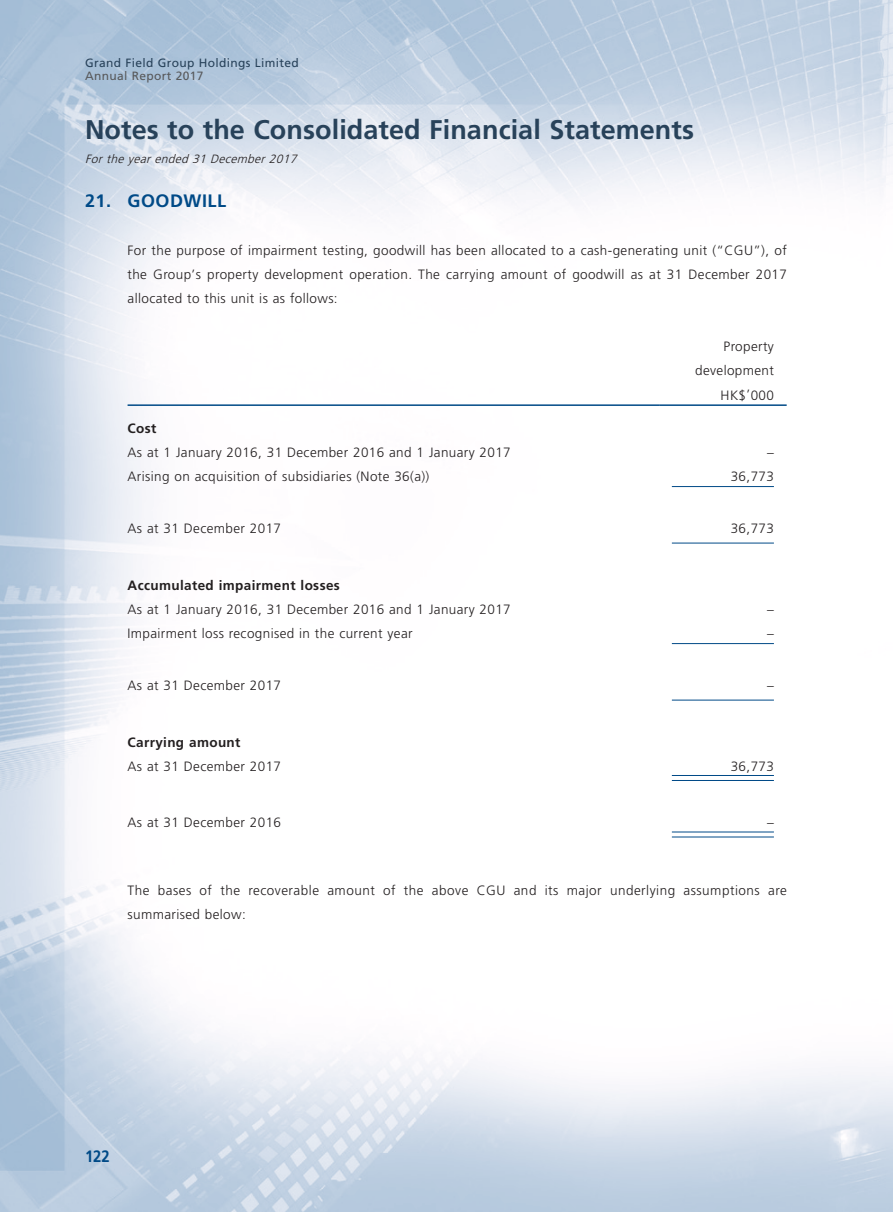
<style>
.page{position:relative;width:893px;height:1212px;background:#fff}
.page>*{position:absolute;margin:0;border:0;box-sizing:border-box;transform-origin:0 0}
.t1{font:700 27px "Frutiger LT Std";letter-spacing:.005em;color:#28425a}
.Heading_1{font:700 18px "Frutiger LT Std";letter-spacing:.03em;color:#004a87}
.t2{font:700 16.5px "Frutiger LT Std";color:#004a87;scale:.9 1}
.Body_Text{font:300 13.5px/24px "Frutiger LT Std";letter-spacing:.03em;color:#231f20;text-align:justify}
.Body_Text-2{font:700 13.5px "Frutiger LT Std";letter-spacing:.03em;color:#231f20}
.t3{font:12px "Frutiger LT Std";letter-spacing:.03em;color:#28425a}
.t4{font:italic 300 12px "Frutiger LT Std";color:#231f20}
.t5{font:12px "Frutiger LT Std";letter-spacing:.03em;color:#57585a}
</style>
<div class="page">
<img style="left:0;top:0;width:893px;height:1212px">
<hr style="left:128px;top:404px;width:531px;height:2px;background:#004a87">
<hr style="left:659px;top:404px;width:128px;height:2px;background:#004a87">
<hr style="left:672px;top:486px;width:102px;height:1px;background:#004a87">
<hr style="left:672px;top:543px;width:102px;height:1px;background:#004a87">
<hr style="left:672px;top:643px;width:102px;height:1px;background:#004a87">
<hr style="left:672px;top:700px;width:102px;height:1px;background:#004a87">
<hr style="left:672px;top:775px;width:102px;height:1px;background:#004a87">
<hr style="left:672px;top:780px;width:102px;height:1px;background:#004a87">
<hr style="left:672px;top:831px;width:102px;height:1px;background:#004a87">
<hr style="left:672px;top:836px;width:102px;height:1px;background:#004a87">
<p class="t3" style="left:85px;top:56px;width:215px">Grand Field Group Holdings Limited</p>
<p class="t5" style="left:85px;top:69px;width:120px">Annual Report 2017</p>
<h1 class="t1" style="left:85px;top:114px;width:611px">Notes to the Consolidated Financial Statements</h1>
<p class="t4" style="left:85px;top:152px;width:217px">For the year ended 31 December 2017</p>
<p class="Heading_1" style="left:85px;top:191px;width:143px">21. GOODWILL</p>
<p class="Body_Text" style="left:128px;top:239px;width:661px">For the purpose of impairment testing, goodwill has been allocated to a cash-generating unit (“CGU”), of the Group’s property development operation. The carrying amount of goodwill as at 31 December 2017 allocated to this unit is as follows:</p>
<p class="Body_Text" style="left:723px;top:335px;width:52px">Property</p>
<p class="Body_Text" style="left:695px;top:359px;width:80px">development</p>
<p class="Body_Text" style="left:721px;top:383px;width:55px">HK$’000</p>
<p class="Body_Text-2" style="left:128px;top:420px;width:30px">Cost</p>
<p class="Body_Text" style="left:128px;top:440px;width:385px">As at 1 January 2016, 31 December 2016 and 1 January 2017</p>
<p class="Body_Text" style="left:767px;top:440px;width:8px">–</p>
<p class="Body_Text" style="left:128px;top:464px;width:303px">Arising on acquisition of subsidiaries (Note 36(a))</p>
<p class="Body_Text" style="left:731px;top:464px;width:45px">36,773</p>
<p class="Body_Text" style="left:128px;top:517px;width:155px">As at 31 December 2017</p>
<p class="Body_Text" style="left:731px;top:517px;width:45px">36,773</p>
<p class="Body_Text-2" style="left:128px;top:577px;width:214px">Accumulated impairment losses</p>
<p class="Body_Text" style="left:128px;top:597px;width:385px">As at 1 January 2016, 31 December 2016 and 1 January 2017</p>
<p class="Body_Text" style="left:767px;top:597px;width:8px">–</p>
<p class="Body_Text" style="left:128px;top:621px;width:287px">Impairment loss recognised in the current year</p>
<p class="Body_Text" style="left:767px;top:621px;width:8px">–</p>
<p class="Body_Text" style="left:128px;top:674px;width:155px">As at 31 December 2017</p>
<p class="Body_Text" style="left:767px;top:674px;width:8px">–</p>
<p class="Body_Text-2" style="left:128px;top:734px;width:114px">Carrying amount</p>
<p class="Body_Text" style="left:128px;top:754px;width:155px">As at 31 December 2017</p>
<p class="Body_Text" style="left:731px;top:754px;width:45px">36,773</p>
<p class="Body_Text" style="left:128px;top:811px;width:155px">As at 31 December 2016</p>
<p class="Body_Text" style="left:767px;top:811px;width:8px">–</p>
<p class="Body_Text" style="left:128px;top:878px;width:661px">The bases of the recoverable amount of the above CGU and its major underlying assumptions are summarised below:</p>
<p class="t2" style="left:85px;top:1146px;width:29px">122</p>
</div>
